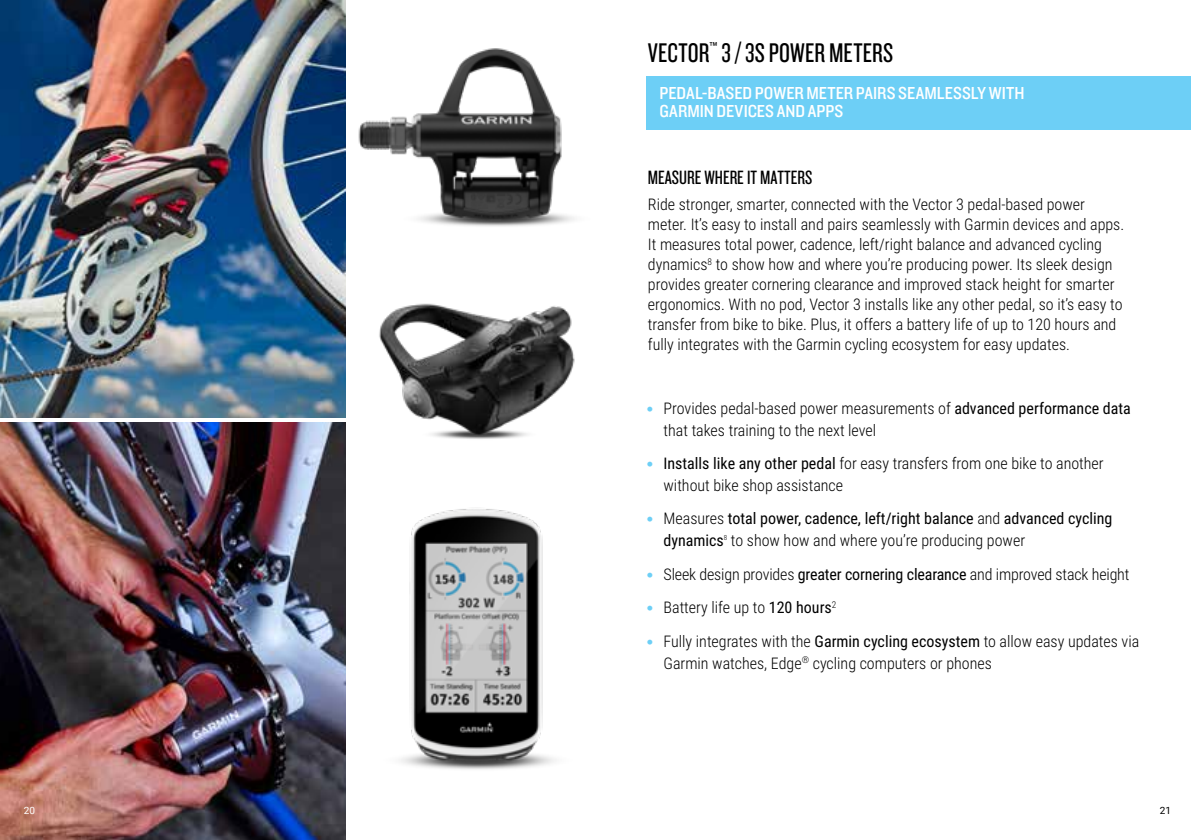
<style>
.page{position:relative;width:1191px;height:840px;background:#fff}
.page>*{position:absolute;margin:0;border:0;box-sizing:border-box;transform-origin:0 0}
.t1{font:28px "Knockout 28 Junior Feathrwt";letter-spacing:.01em;color:#000}
.t2{font:20px "Knockout 28 Junior Feathrwt";color:#000}
.t3{font:18px/18px "Knockout 30 Junior Welterwt";letter-spacing:.005em;color:#fff}
.t4{font:300 16px/20px "Roboto Condensed";color:#000}
.t5{font:16px/22px "Roboto Condensed";color:#000}
.t6{font:10px "Roboto";color:#fff}
.t7{font:10px "Roboto";color:#000}
.t8{font:300 7px "Roboto Condensed";color:#000}
.s1{font-family:"Frutiger LT Std";font-stretch:condensed;font-size:14px;color:#6dcff6}
.s2{font-weight:400}
.s3{font-family:"Frutiger LT Std";font-weight:300;font-stretch:condensed;font-size:14px;color:#6dcff6}
.s4{font-weight:300}
</style>
<div class="page">
<img style="left:0;top:423px;width:346px;height:416px">
<img style="left:0;top:0;width:346px;height:417px">
<img style="left:297px;top:32px;width:358px;height:231px">
<img style="left:315px;top:262px;width:322px;height:209px">
<img style="left:304px;top:476px;width:252px;height:311px">
<div style="left:646px;top:76px;width:545px;height:53px;background:#6dcff6"></div>
<h1 class="t1" style="left:648px;top:36px;width:247px">VECTOR<sup>™</sup> 3 / 3S POWER METERS</h1>
<p class="t3" style="left:659px;top:83px;width:366px">PEDAL-BASED POWER METER PAIRS SEAMLESSLY WITH<br>GARMIN DEVICES AND APPS</p>
<p class="t2" style="left:648px;top:165px;width:166px">MEASURE WHERE IT MATTERS</p>
<p class="t4" style="left:648px;top:194px;width:478px">Ride stronger, smarter, connected with the Vector 3 pedal-based power meter. It’s easy to install and pairs seamlessly with Garmin devices and apps.<br>It measures total power, cadence, left/right balance and advanced cycling dynamics<sup>8</sup> to show how and where you’re producing power. Its sleek design provides greater cornering clearance and improved stack height for smarter ergonomics. With no pod, Vector 3 installs like any other pedal, so it’s easy to transfer from bike to bike. Plus, it offers a battery life of up to 120 hours and fully integrates with the Garmin cycling ecosystem for easy updates.</p>
<p class="t4" style="left:663px;top:396px;width:469px;line-height:22px;text-indent:-17px"><span class="s1">•</span> Provides pedal-based power measurements of <span class="s2">advanced performance data </span>that takes training to the next level</p>
<p class="t4" style="left:663px;top:451px;width:442px;line-height:22px;text-indent:-17px"><span class="s1">•</span> <span class="s2">Installs like any other pedal</span> for easy transfers from one bike to another without bike shop assistance</p>
<p class="t5" style="left:663px;top:507px;width:450px;text-indent:-17px"><span class="s3">•</span> <span class="s4">Measures</span> total power, cadence, left/right balance <span class="s4">and</span> advanced cycling dynamics <span class="s4">to show how and where you’re producing power</span></p>
<p class="t8" style="left:724px;top:532px;width:5px">8</p>
<p class="t4" style="left:646px;top:563px;width:484px"><span class="s1">•</span> Sleek design provides <span class="s2">greater cornering clearance</span> and improved stack height</p>
<p class="t4" style="left:646px;top:596px;width:191px"><span class="s1">•</span> Battery life up to <span class="s2">120 hours</span><sup>2</sup></p>
<p class="t4" style="left:663px;top:629px;width:477px;line-height:22px;text-indent:-17px"><span class="s1">•</span> Fully integrates with the <span class="s2">Garmin cycling ecosystem</span> to allow easy updates via<br>Garmin watches, Edge<sup>®</sup> cycling computers or phones</p>
<p class="t6" style="left:24px;top:803px;width:13px">20</p>
<p class="t7" style="left:1160px;top:803px;width:13px">21</p>
</div>
